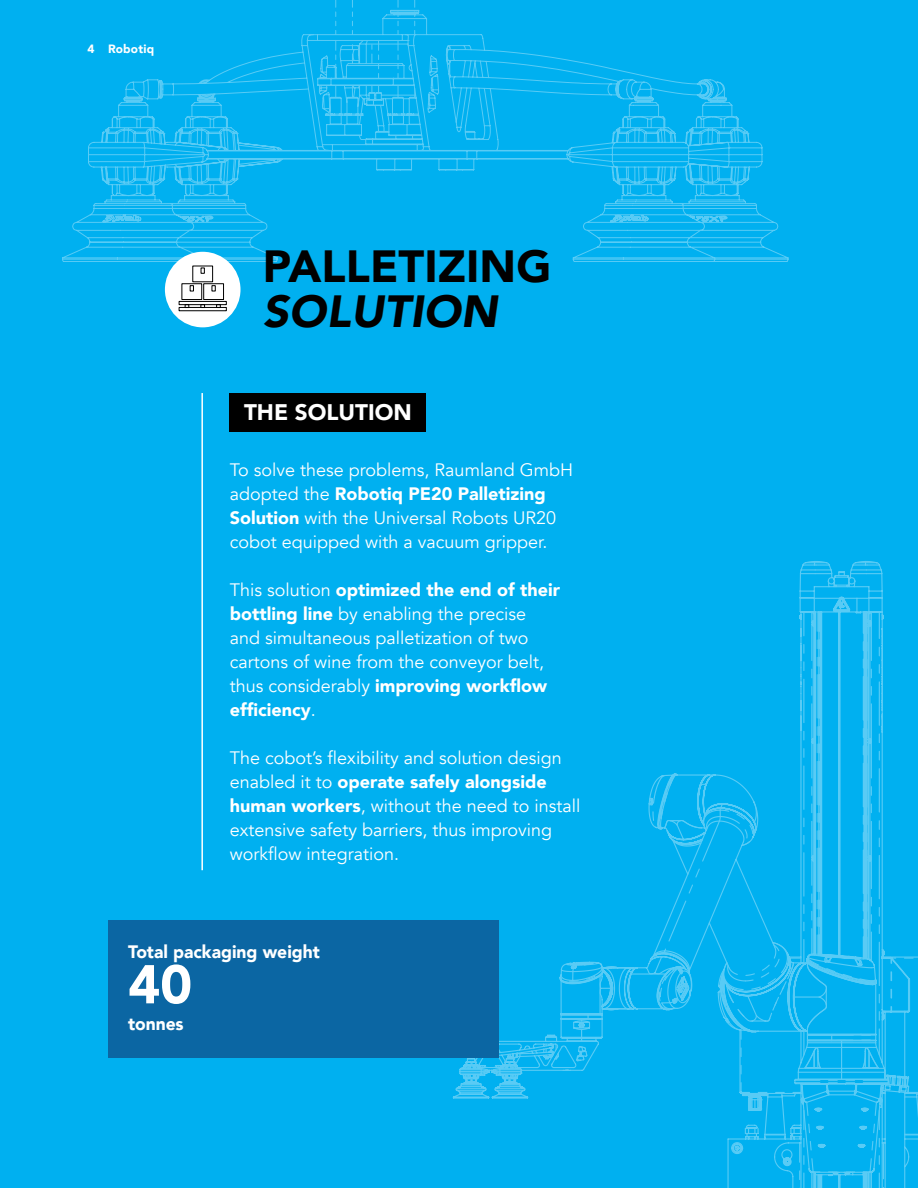
<style>
.page{position:relative;width:918px;height:1188px;background:#00b0f0}
.page>*{position:absolute;margin:0;border:0;box-sizing:border-box;transform-origin:0 0}
.t1{font:900 54px "Avenir";color:#fff}
.t2{font:900 45px "Avenir";color:#000}
.t3{font:italic 900 45px "Avenir";color:#000}
.t4{font:900 22.5px "Avenir";color:#fff}
.t5{font:18px/24px "Avenir";color:#fff}
.t6{font:900 18px "Avenir";color:#fff}
.t7{font:900 12px "Avenir";letter-spacing:.02em;color:#fff}
.s1{font-weight:900}
</style>
<div class="page">
<svg style="left:62px;top:0;width:727px;height:263px"></svg>
<svg style="left:367px;top:99px;width:15px;height:7px"></svg>
<svg style="left:407px;top:134px;width:15px;height:1px"></svg>
<svg style="left:330px;top:124px;width:29px;height:1px"></svg>
<svg style="left:371px;top:40px;width:1px;height:24px"></svg>
<svg style="left:378px;top:40px;width:1px;height:38px"></svg>
<svg style="left:408px;top:0;width:7px;height:41px"></svg>
<svg style="left:352px;top:85px;width:1px;height:12px"></svg>
<svg style="left:352px;top:0;width:1px;height:64px"></svg>
<svg style="left:398px;top:85px;width:1px;height:12px"></svg>
<svg style="left:398px;top:0;width:1px;height:78px"></svg>
<svg style="left:335px;top:85px;width:1px;height:12px"></svg>
<svg style="left:335px;top:0;width:1px;height:78px"></svg>
<svg style="left:452px;top:569px;width:431px;height:529px"></svg>
<svg style="left:453px;top:1015px;width:76px;height:84px"></svg>
<svg style="left:847px;top:580px;width:9px;height:5px"></svg>
<svg style="left:827px;top:580px;width:9px;height:5px"></svg>
<svg style="left:546px;top:960px;width:73px;height:99px"></svg>
<svg style="left:800px;top:561px;width:32px;height:13px"></svg>
<svg style="left:851px;top:561px;width:31px;height:13px"></svg>
<svg style="left:628px;top:598px;width:290px;height:590px"></svg>
<hr style="left:201px;top:393px;width:2px;height:477px;background:#fff">
<div style="left:165px;top:252px;width:76px;height:75px;background:#fff;border-radius:50%"></div>
<div style="left:179px;top:301px;width:48px;height:4px;border:1px solid #000"></div>
<svg style="left:181px;top:265px;width:43px;height:43px"></svg>
<div style="left:229px;top:393px;width:197px;height:38px;background:#000"></div>
<div style="left:108px;top:920px;width:391px;height:138px;background:#0b66a3"></div>
<p class="t7" style="left:87px;top:38px;width:69px">4 Robotiq</p>
<h2 class="t2" style="left:263px;top:227px;width:290px">PALLETIZING</h2>
<h2 class="t3" style="left:263px;top:274px;width:236px">SOLUTION</h2>
<p class="t4" style="left:244px;top:393px;width:169px">THE SOLUTION</p>
<p class="t5" style="left:230px;top:458px;width:345px">To solve these problems, Raumland GmbH adopted the <span class="s1">Robotiq PE20 Palletizing Solution</span> with the Universal Robots UR20 cobot equipped with a vacuum gripper.</p>
<p class="t5" style="left:230px;top:578px;width:332px">This solution <span class="s1">optimized the end of their bottling line</span> by enabling the precise and simultaneous palletization of two cartons of wine from the conveyor belt, thus considerably <span class="s1">improving workflow efficiency</span>.</p>
<p class="t5" style="left:230px;top:746px;width:352px">The cobot’s flexibility and solution design enabled it to <span class="s1">operate safely alongside human workers</span>, without the need to install extensive safety barriers, thus improving workflow integration.</p>
<p class="t6" style="left:128px;top:937px;width:193px">Total packaging weight</p>
<h1 class="t1" style="left:128px;top:938px;width:65px">40</h1>
<p class="t6" style="left:128px;top:1008px;width:57px">tonnes</p>
</div>
